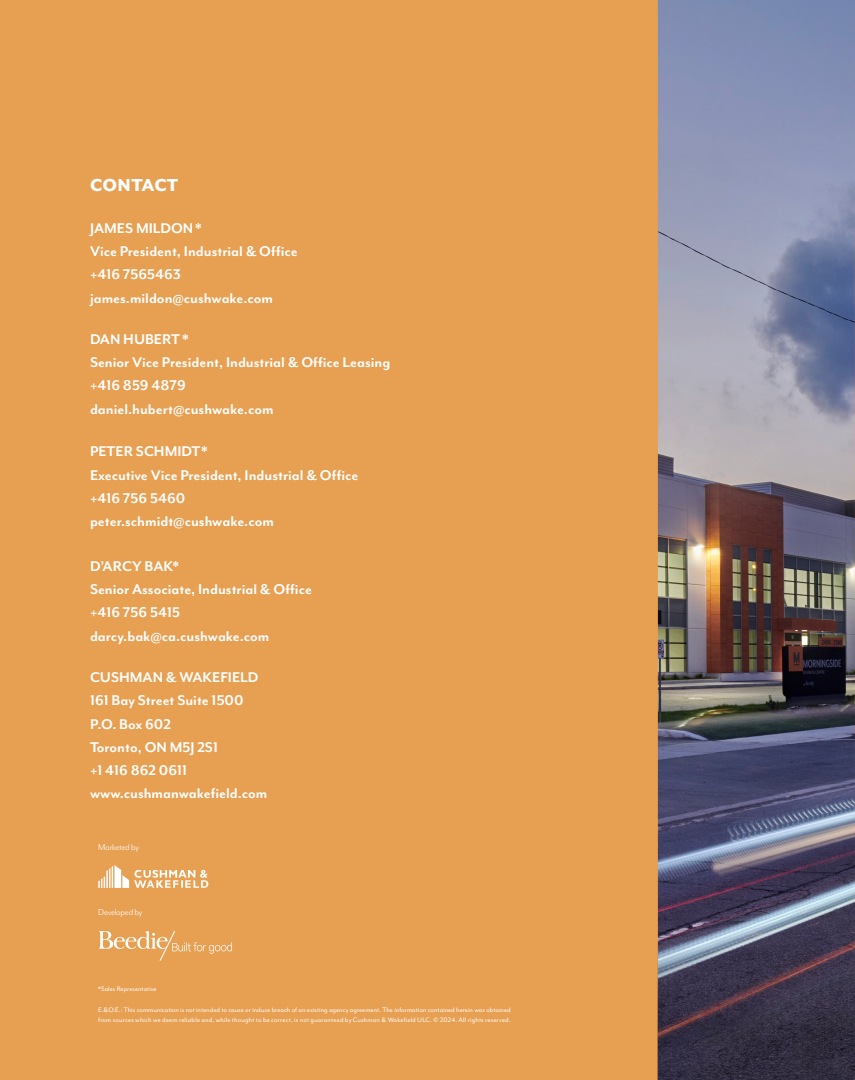
<style>
.page{position:relative;width:855px;height:1080px;background:#e79f52}
.page>*{position:absolute;margin:0;border:0;box-sizing:border-box;transform-origin:0 0}
.t1{font:800 20px "Mr Eaves Mod OT";letter-spacing:.015em;color:#fff}
.t2{font:700 16.25px "Mr Eaves Mod OT";color:#fff}
.t3{font:10px "Mr Eaves Mod OT";letter-spacing:-.025em;color:#fff}
.t4{font:7.5px/10px "Mr Eaves Mod OT";color:#fff}
</style>
<div class="page">
<svg style="left:99px;top:931px;width:133px;height:30px"></svg>
<svg style="left:98px;top:865px;width:110px;height:23px"></svg>
<img style="left:658px;top:0;width:197px;height:924px">
<svg style="left:658px;top:924px;width:197px;height:156px;background:#433d51"></svg>
<p class="t1" style="left:90px;top:174px;width:90px">CONTACT</p>
<p class="t2" style="left:90px;top:219px;width:113px">JAMES MILDON*</p>
<p class="t2" style="left:90px;top:242px;width:209px">Vice President, Industrial &amp; Office</p>
<p class="t2" style="left:90px;top:265px;width:93px">+416 7565463</p>
<p class="t2" style="left:90px;top:289px;width:185px">james.mildon@cushwake.com</p>
<p class="t2" style="left:90px;top:330px;width:100px">DAN HUBERT *</p>
<p class="t2" style="left:90px;top:353px;width:302px">Senior Vice President, Industrial &amp; Office Leasing</p>
<p class="t2" style="left:90px;top:376px;width:97px">+416 859 4879</p>
<p class="t2" style="left:90px;top:399px;width:185px">daniel.hubert@cushwake.com</p>
<p class="t2" style="left:90px;top:442px;width:119px">PETER SCHMIDT*</p>
<p class="t2" style="left:90px;top:466px;width:270px">Executive Vice President, Industrial &amp; Office</p>
<p class="t2" style="left:90px;top:489px;width:97px">+416 756 5460</p>
<p class="t2" style="left:90px;top:512px;width:185px">peter.schmidt@cushwake.com</p>
<p class="t2" style="left:90px;top:557px;width:91px">D’ARCY BAK*</p>
<p class="t2" style="left:90px;top:580px;width:223px">Senior Associate, Industrial &amp; Office</p>
<p class="t2" style="left:90px;top:603px;width:92px">+416 756 5415</p>
<p class="t2" style="left:90px;top:627px;width:181px">darcy.bak@ca.cushwake.com</p>
<p class="t2" style="left:90px;top:668px;width:170px">CUSHMAN &amp; WAKEFIELD</p>
<p class="t2" style="left:90px;top:691px;width:155px">161 Bay Street Suite 1500</p>
<p class="t2" style="left:90px;top:715px;width:82px">P.O. Box 602</p>
<p class="t2" style="left:90px;top:738px;width:130px">Toronto, ON M5J 2S1</p>
<p class="t2" style="left:90px;top:761px;width:99px">+1 416 862 0611</p>
<p class="t2" style="left:90px;top:784px;width:179px">www.cushmanwakefield.com</p>
<p class="t3" style="left:98px;top:842px;width:42px">Marketed by</p>
<p class="t3" style="left:98px;top:907px;width:46px">Developed by</p>
<p class="t4" style="left:98px;top:984px;width:60px">*Sales Representative</p>
<p class="t4" style="left:98px;top:1004px;width:414px">E.&amp;O.E.: This communication is not intended to cause or induce breach of an existing agency agreement. The information contained herein was obtained from sources which we deem reliable and, while thought to be correct, is not guaranteed by Cushman &amp; Wakefield ULC. © 2024. All rights reserved.</p>
</div>
